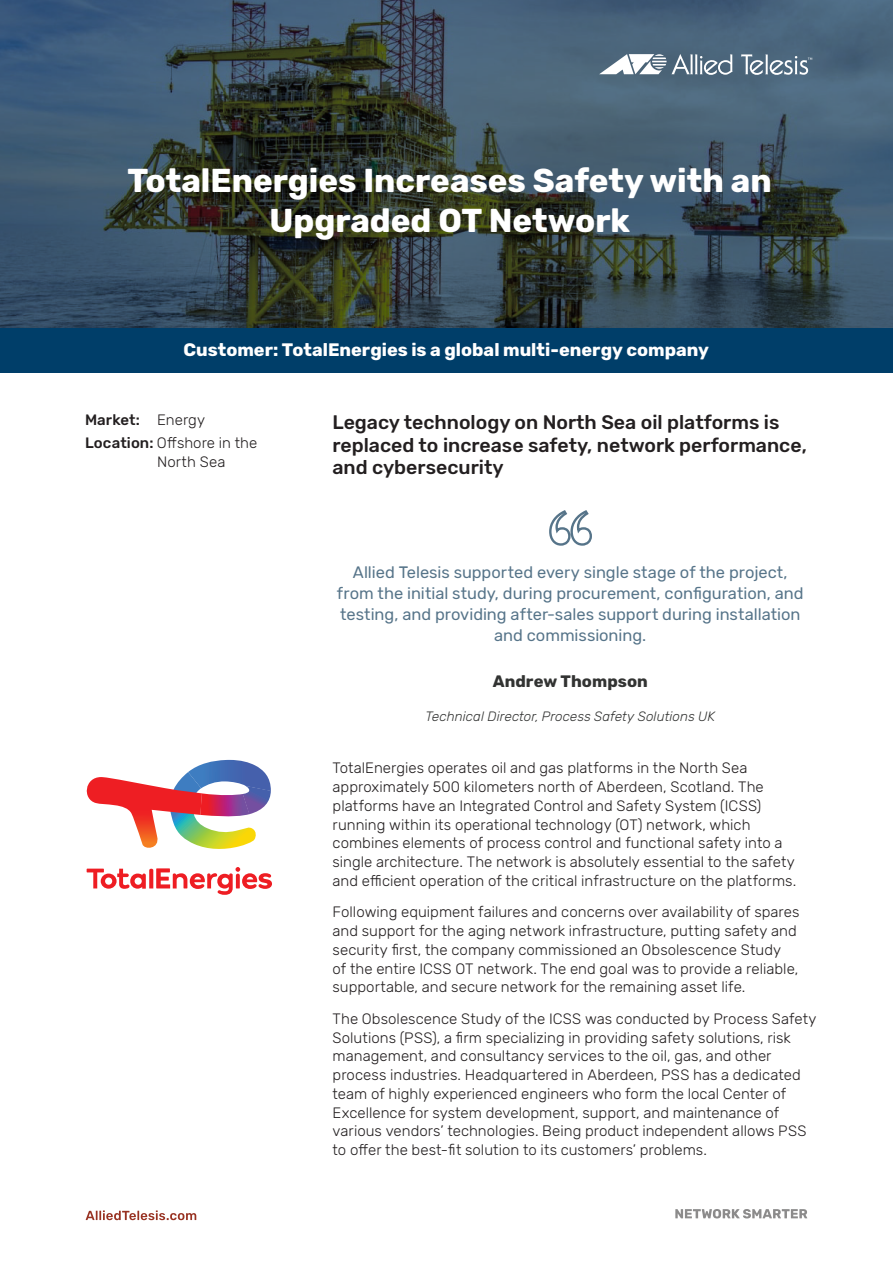
<style>
.page{position:relative;width:893px;height:1263px;background:#fff}
.page>*{position:absolute;margin:0;border:0;box-sizing:border-box;transform-origin:0 0}
.t1{font:700 33px/39.6px "Rubik";color:#fff;text-align:center}
.t2{font:500 19.5px/22.5px "Rubik";color:#231f20}
.t3{font:700 18px "Rubik";color:#fff}
.t4{font:16.5px/21px "Rubik";color:#567489;text-align:center}
.t5{font:700 16.5px "Rubik";letter-spacing:.005em;color:#323332}
.t6{font:300 15px/18.8px "Rubik";color:#231f20}
.t7{font:italic 300 13.5px "Rubik";letter-spacing:.005em;color:#323332}
.s1{font-weight:500}
</style>
<div class="page">
<svg style="left:0;top:0;width:893px;height:328px;background:#3a4d58"></svg>
<svg style="left:86px;top:1210px;width:110px;height:10px"></svg>
<svg style="left:675px;top:1209px;width:132px;height:9px"></svg>
<svg style="left:741px;top:54px;width:71px;height:22px;background:#7a8e9e"></svg>
<svg style="left:599px;top:54px;width:134px;height:22px"></svg>
<div style="left:0;top:328px;width:893px;height:45px;background:#003e69"></div>
<svg style="left:549px;top:510px;width:43px;height:36px"></svg>
<svg style="left:86px;top:760px;width:185px;height:89px"></svg>
<svg style="left:87px;top:867px;width:185px;height:28px"></svg>
<h1 class="t1" style="left:127px;top:162px;width:646px">TotalEnergies Increases Safety with an<br>Upgraded OT Network</h1>
<p class="t3" style="left:184px;top:339px;width:527px">Customer: TotalEnergies is a global multi-energy company</p>
<p class="t6" style="left:85px;top:409px;width:174px;line-height:23px"><span class="s1">Market:</span> Energy<br><span class="s1">Location:</span> Offshore in the</p>
<p class="t6" style="left:157px;top:453px;width:70px">North Sea</p>
<h2 class="t2" style="left:332px;top:412px;width:476px">Legacy technology on North Sea oil platforms is replaced to increase safety, network performance, and cybersecurity</h2>
<p class="t4" style="left:337px;top:562px;width:468px">Allied Telesis supported every single stage of the project, from the initial study, during procurement, configuration, and testing, and providing after-sales support during installation and commissioning.</p>
<p class="t5" style="left:493px;top:672px;width:157px">Andrew Thompson</p>
<p class="t7" style="left:425px;top:709px;width:291px">Technical Director, Process Safety Solutions UK</p>
<p class="t6" style="left:333px;top:759px;width:465px">TotalEnergies operates oil and gas platforms in the North Sea approximately 500 kilometers north of Aberdeen, Scotland. The platforms have an Integrated Control and Safety System (ICSS) running within its operational technology (OT) network, which combines elements of process control and functional safety into a single architecture. The network is absolutely essential to the safety and efficient operation of the critical infrastructure on the platforms.</p>
<p class="t6" style="left:333px;top:903px;width:468px">Following equipment failures and concerns over availability of spares and support for the aging network infrastructure, putting safety and security first, the company commissioned an Obsolescence Study<br>of the entire ICSS OT network. The end goal was to provide a reliable, supportable, and secure network for the remaining asset life.</p>
<p class="t6" style="left:333px;top:1009px;width:485px">The Obsolescence Study of the ICSS was conducted by Process Safety Solutions (PSS), a firm specializing in providing safety solutions, risk management, and consultancy services to the oil, gas, and other process industries. Headquartered in Aberdeen, PSS has a dedicated team of highly experienced engineers who form the local Center of Excellence for system development, support, and maintenance of various vendors’ technologies. Being product independent allows PSS to offer the best-fit solution to its customers’ problems.</p>
</div>
